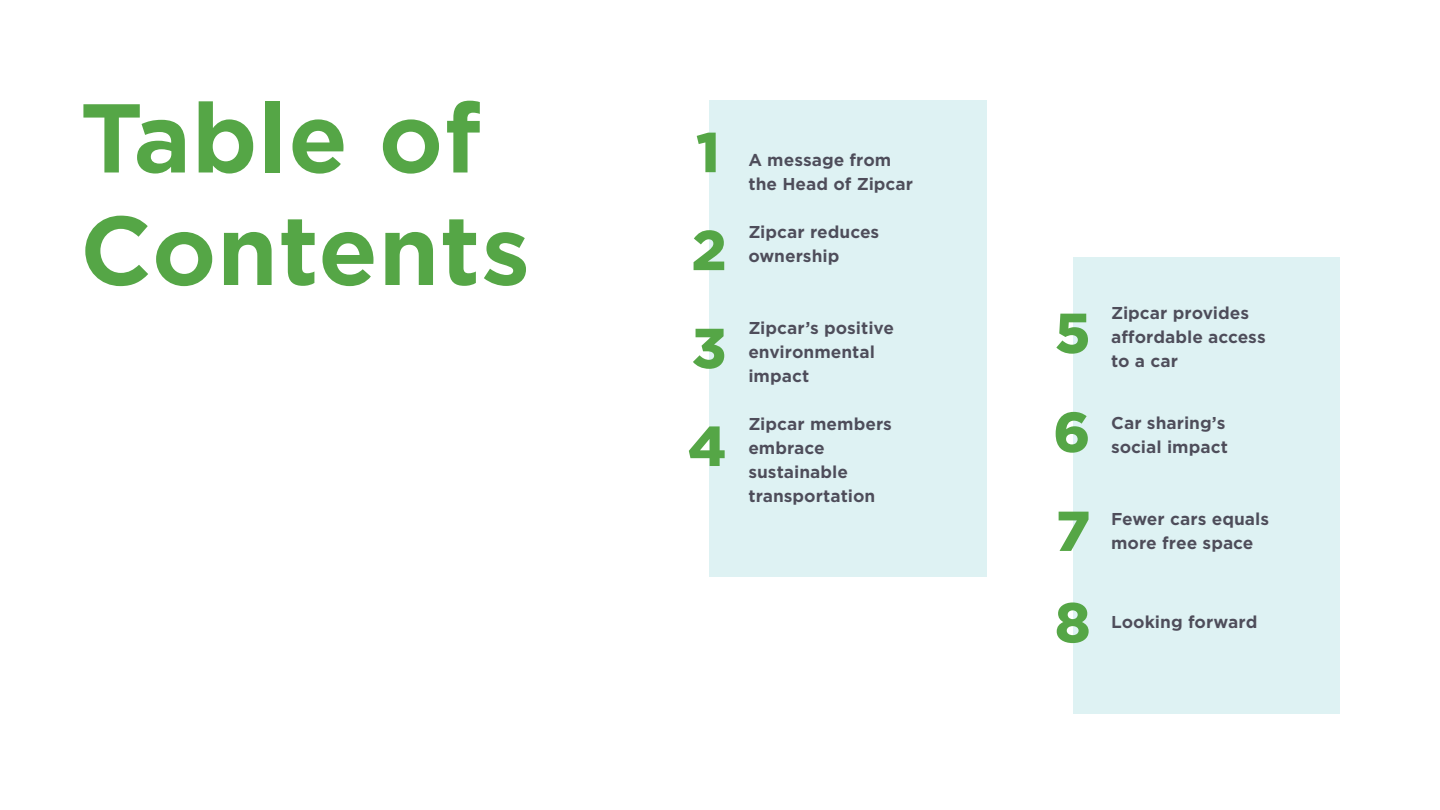
<style>
.page{position:relative;width:1440px;height:810px;background:#fff}
.page>*{position:absolute;margin:0;border:0;box-sizing:border-box;transform-origin:0 0}
.t1{font:700 93.75px "Gotham S Sm";color:#55a646}
.t2{font:900 54px "Gotham S Sm";color:#55a646}
.t3{font:700 16.5px/24px "Gotham S Sm";color:#4e4d5a}
</style>
<div class="page">
<div style="left:709px;top:101px;width:278px;height:476px;background:#def2f3"></div>
<div style="left:1073px;top:258px;width:267px;height:456px;background:#def2f3"></div>
<p class="t1" style="left:80px;top:73px;width:403px">Table of</p>
<p class="t1" style="left:80px;top:186px;width:452px">Contents</p>
<p class="t2" style="left:696px;top:114px;width:26px">1</p>
<p class="t2" style="left:691px;top:212px;width:37px">2</p>
<p class="t2" style="left:691px;top:310px;width:37px">3</p>
<p class="t2" style="left:688px;top:408px;width:41px">4</p>
<p class="t3" style="left:748px;top:147px;width:166px">A message from the Head of Zipcar</p>
<p class="t3" style="left:748px;top:219px;width:133px">Zipcar reduces ownership</p>
<p class="t3" style="left:748px;top:315px;width:147px">Zipcar’s positive environmental impact</p>
<p class="t3" style="left:748px;top:411px;width:145px">Zipcar members embrace sustainable transportation</p>
<p class="t2" style="left:1055px;top:295px;width:37px">5</p>
<p class="t2" style="left:1053px;top:394px;width:39px">6</p>
<p class="t2" style="left:1056px;top:493px;width:36px">7</p>
<p class="t2" style="left:1055px;top:584px;width:37px">8</p>
<p class="t3" style="left:1111px;top:301px;width:156px">Zipcar provides affordable access to a car</p>
<p class="t3" style="left:1111px;top:410px;width:118px">Car sharing’s social impact</p>
<p class="t3" style="left:1111px;top:506px;width:160px">Fewer cars equals more free space</p>
<p class="t3" style="left:1111px;top:610px;width:148px">Looking forward</p>
</div>
